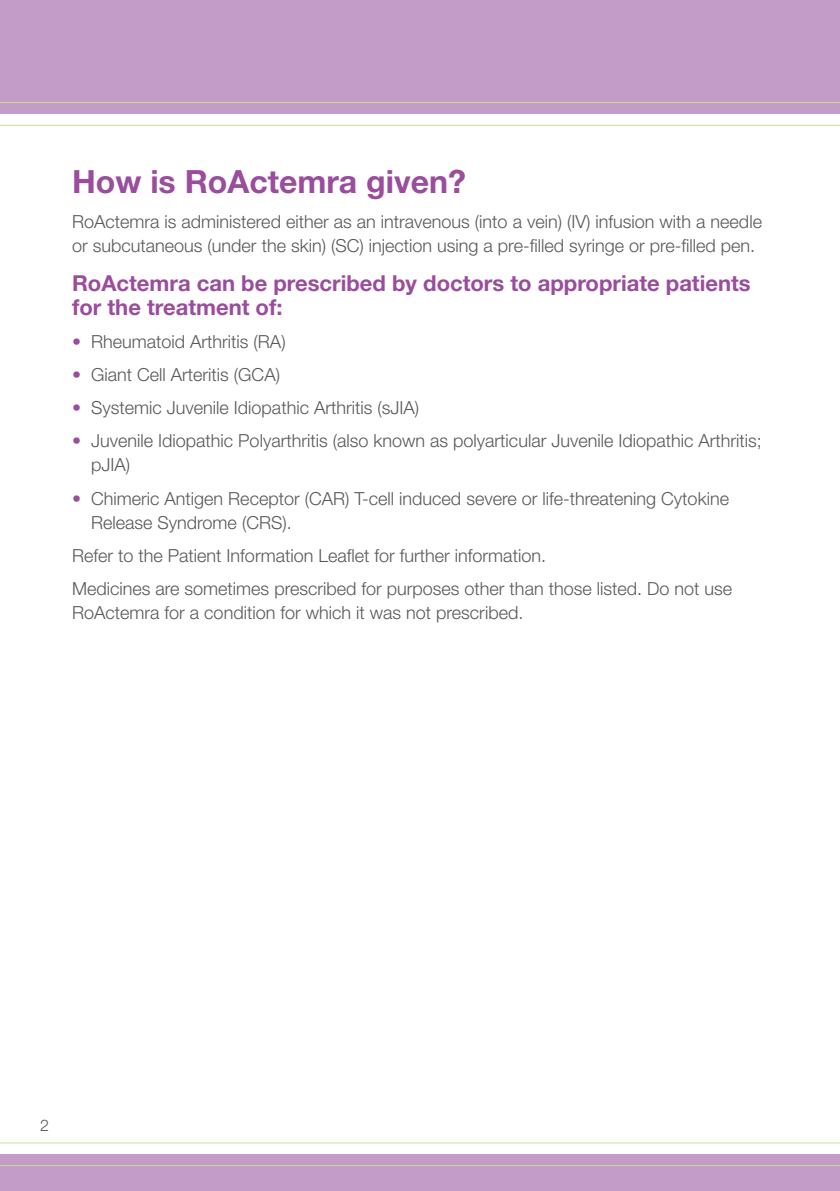
<style>
.page{position:relative;width:840px;height:1191px;background:#fff}
.page>*{position:absolute;margin:0;border:0;box-sizing:border-box;transform-origin:0 0}
.body{font:700 32px "Helvetica Neue LT Std";color:#9a4c9d}
.sub_head{font:700 22px/24px "Helvetica Neue LT Std";color:#9a4c9d}
.body-2{font:300 18px/24px "Helvetica Neue LT Std";color:#57585a}
.t1{font:300 16px "Helvetica Neue LT Std";color:#57585a}
.s1{color:#9a4c9d}
</style>
<div class="page">
<div style="left:0;top:0;width:839px;height:113px;background:#c39cc8"></div>
<hr style="left:0;top:102px;width:839px;height:1px;background:#c4df9b">
<hr style="left:0;top:125px;width:839px;height:1px;background:#c4df9b">
<div style="left:0;top:1154px;width:839px;height:37px;background:#c39cc8"></div>
<hr style="left:0;top:1165px;width:839px;height:1px;background:#c4df9b">
<hr style="left:0;top:1142px;width:839px;height:1px;background:#c4df9b">
<p class="body" style="left:72px;top:162px;width:395px">How is RoActemra given?</p>
<p class="body-2" style="left:72px;top:209px;width:691px">RoActemra is administered either as an intravenous (into a vein) (IV) infusion with a needle or subcutaneous (under the skin) (SC) injection using a pre-filled syringe or pre-filled pen.</p>
<p class="sub_head" style="left:72px;top:271px;width:679px">RoActemra can be prescribed by doctors to appropriate patients for the treatment of:</p>
<p class="body-2" style="left:72px;top:329px;width:215px"><span class="s1">•</span> Rheumatoid Arthritis (RA)</p>
<p class="body-2" style="left:72px;top:362px;width:209px"><span class="s1">•</span> Giant Cell Arteritis (GCA)</p>
<p class="body-2" style="left:72px;top:395px;width:348px"><span class="s1">•</span> Systemic Juvenile Idiopathic Arthritis (sJIA)</p>
<p class="body-2" style="left:91px;top:429px;width:672px;text-indent:-19px"><span class="s1">•</span> Juvenile Idiopathic Polyarthritis (also known as polyarticular Juvenile Idiopathic Arthritis; pJIA)</p>
<p class="body-2" style="left:91px;top:486px;width:639px;text-indent:-19px"><span class="s1">•</span> Chimeric Antigen Receptor (CAR) T-cell induced severe or life-threatening Cytokine<br>Release Syndrome (CRS).</p>
<p class="body-2" style="left:72px;top:543px;width:475px">Refer to the Patient Information Leaflet for further information.</p>
<p class="body-2" style="left:72px;top:576px;width:661px">Medicines are sometimes prescribed for purposes other than those listed. Do not use<br>RoActemra for a condition for which it was not prescribed.</p>
<p class="t1" style="left:40px;top:1115px;width:10px">2</p>
</div>
